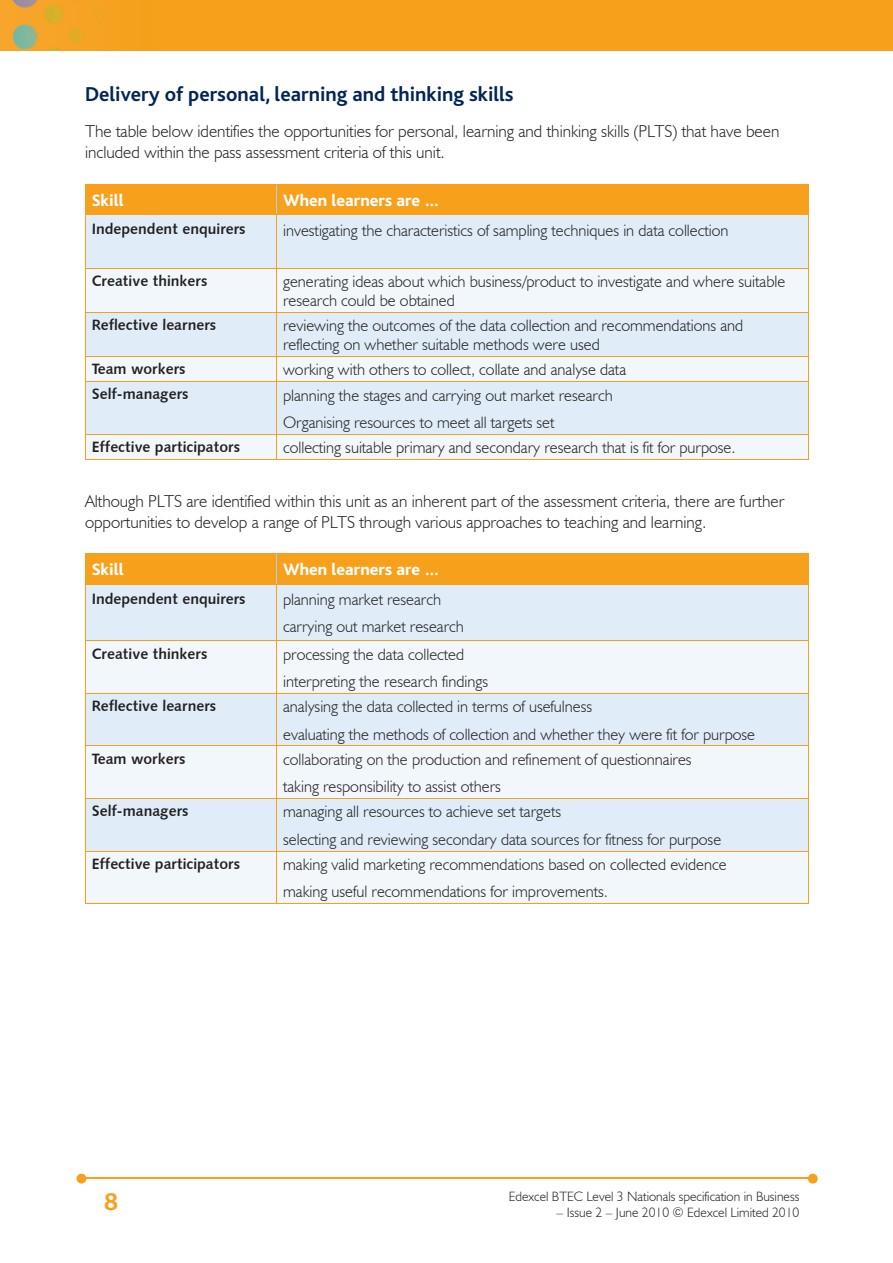
<style>
.page{position:relative;width:893px;height:1263px;background:#fff}
.page>*{position:absolute;margin:0;border:0;box-sizing:border-box;transform-origin:0 0}
.t1{font:700 25.5px "Bliss";color:#f6a01b}
.t2{font:700 21px "Bliss";color:#002556}
.t3{font:300 17.25px/21px "Humanist 521 BT";color:#231f20}
.t4{font:800 17.25px "Bliss";color:#fff}
.t5{font:300 16.5px/27.3px "Humanist 521 BT";color:#231f20}
.t6{font:15px "Humanist 531 BT Bold A";color:#231f20}
.t7{font:300 13.5px "Humanist 521 BT";color:#231f20}
</style>
<div class="page">
<img style="left:0;top:0;width:893px;height:51px">
<hr style="left:82px;top:1178px;width:728px;height:1px;background:#f6a01b">
<svg style="left:808px;top:1174px;width:10px;height:9px"></svg>
<svg style="left:77px;top:1174px;width:9px;height:9px"></svg>
<div style="left:86px;top:215px;width:722px;height:53px;background:#e0edf8"></div>
<svg style="left:86px;top:269px;width:722px;height:190px;fill:#e0edf8"></svg>
<div style="left:85px;top:185px;width:724px;height:29px;background:#f6a01b"></div>
<hr style="left:85px;top:184px;width:192px;height:1px;background:#f6a01b">
<hr style="left:277px;top:184px;width:532px;height:1px;background:#f6a01b">
<hr style="left:85px;top:215px;width:1px;height:53px;background:#f6a01b">
<hr style="left:85px;top:214px;width:192px;height:1px;background:#f6a01b">
<hr style="left:276px;top:215px;width:1px;height:53px;background:#f6a01b">
<hr style="left:808px;top:215px;width:1px;height:53px;background:#f6a01b">
<hr style="left:277px;top:214px;width:532px;height:1px;background:#f6a01b">
<hr style="left:85px;top:269px;width:1px;height:43px;background:#f6a01b">
<hr style="left:85px;top:268px;width:192px;height:1px;background:#f6a01b">
<hr style="left:276px;top:269px;width:1px;height:43px;background:#f6a01b">
<hr style="left:808px;top:269px;width:1px;height:43px;background:#f6a01b">
<hr style="left:277px;top:268px;width:532px;height:1px;background:#f6a01b">
<hr style="left:85px;top:313px;width:1px;height:43px;background:#f6a01b">
<hr style="left:85px;top:312px;width:192px;height:1px;background:#f6a01b">
<hr style="left:276px;top:313px;width:1px;height:43px;background:#f6a01b">
<hr style="left:808px;top:313px;width:1px;height:43px;background:#f6a01b">
<hr style="left:277px;top:312px;width:532px;height:1px;background:#f6a01b">
<svg style="left:85px;top:357px;width:1px;height:24px"></svg>
<hr style="left:85px;top:356px;width:192px;height:1px;background:#f6a01b">
<svg style="left:276px;top:357px;width:1px;height:24px"></svg>
<svg style="left:808px;top:357px;width:1px;height:24px"></svg>
<hr style="left:277px;top:356px;width:532px;height:1px;background:#f6a01b">
<hr style="left:85px;top:382px;width:1px;height:52px;background:#f6a01b">
<hr style="left:85px;top:381px;width:192px;height:1px;background:#f6a01b">
<hr style="left:276px;top:382px;width:1px;height:52px;background:#f6a01b">
<hr style="left:808px;top:382px;width:1px;height:52px;background:#f6a01b">
<hr style="left:277px;top:381px;width:532px;height:1px;background:#f6a01b">
<hr style="left:85px;top:459px;width:192px;height:1px;background:#f6a01b">
<svg style="left:85px;top:435px;width:1px;height:24px"></svg>
<hr style="left:85px;top:434px;width:192px;height:1px;background:#f6a01b">
<hr style="left:277px;top:459px;width:532px;height:1px;background:#f6a01b">
<svg style="left:276px;top:435px;width:1px;height:24px"></svg>
<svg style="left:808px;top:435px;width:1px;height:24px"></svg>
<hr style="left:277px;top:434px;width:532px;height:1px;background:#f6a01b">
<div style="left:86px;top:554px;width:722px;height:30px;background:#f6a01b"></div>
<div style="left:86px;top:585px;width:722px;height:55px;background:#e0edf8"></div>
<svg style="left:86px;top:641px;width:722px;height:262px;fill:#f2f7fb"></svg>
<hr style="left:276px;top:554px;width:1px;height:30px;background:#accfed">
<hr style="left:85px;top:554px;width:1px;height:30px;background:#f6a01b">
<hr style="left:808px;top:554px;width:1px;height:30px;background:#f6a01b">
<hr style="left:85px;top:553px;width:192px;height:1px;background:#f6a01b">
<hr style="left:277px;top:553px;width:532px;height:1px;background:#f6a01b">
<hr style="left:85px;top:584px;width:1px;height:56px;background:#f6a01b">
<hr style="left:85px;top:584px;width:192px;height:1px;background:#f6a01b">
<hr style="left:276px;top:584px;width:1px;height:56px;background:#f6a01b">
<hr style="left:808px;top:584px;width:1px;height:56px;background:#f6a01b">
<hr style="left:277px;top:584px;width:532px;height:1px;background:#f6a01b">
<hr style="left:85px;top:641px;width:1px;height:52px;background:#f6a01b">
<hr style="left:85px;top:640px;width:192px;height:1px;background:#f6a01b">
<hr style="left:276px;top:641px;width:1px;height:52px;background:#f6a01b">
<hr style="left:808px;top:641px;width:1px;height:52px;background:#f6a01b">
<hr style="left:277px;top:640px;width:532px;height:1px;background:#f6a01b">
<hr style="left:85px;top:694px;width:1px;height:51px;background:#f6a01b">
<hr style="left:85px;top:693px;width:192px;height:1px;background:#f6a01b">
<hr style="left:276px;top:694px;width:1px;height:51px;background:#f6a01b">
<hr style="left:808px;top:694px;width:1px;height:51px;background:#f6a01b">
<hr style="left:277px;top:693px;width:532px;height:1px;background:#f6a01b">
<hr style="left:85px;top:746px;width:1px;height:52px;background:#f6a01b">
<hr style="left:85px;top:745px;width:192px;height:1px;background:#f6a01b">
<hr style="left:276px;top:746px;width:1px;height:52px;background:#f6a01b">
<hr style="left:808px;top:746px;width:1px;height:52px;background:#f6a01b">
<hr style="left:277px;top:745px;width:532px;height:1px;background:#f6a01b">
<hr style="left:85px;top:799px;width:1px;height:52px;background:#f6a01b">
<hr style="left:85px;top:798px;width:192px;height:1px;background:#f6a01b">
<hr style="left:276px;top:799px;width:1px;height:52px;background:#f6a01b">
<hr style="left:808px;top:799px;width:1px;height:52px;background:#f6a01b">
<hr style="left:277px;top:798px;width:532px;height:1px;background:#f6a01b">
<hr style="left:85px;top:903px;width:192px;height:1px;background:#f6a01b">
<hr style="left:85px;top:851px;width:1px;height:52px;background:#f6a01b">
<hr style="left:85px;top:851px;width:192px;height:1px;background:#f6a01b">
<hr style="left:277px;top:903px;width:532px;height:1px;background:#f6a01b">
<hr style="left:276px;top:851px;width:1px;height:52px;background:#f6a01b">
<hr style="left:808px;top:851px;width:1px;height:52px;background:#f6a01b">
<hr style="left:277px;top:851px;width:532px;height:1px;background:#f6a01b">
<p class="t2" style="left:85px;top:83px;width:430px">Delivery of personal, learning and thinking skills</p>
<p class="t3" style="left:85px;top:120px;width:696px">The table below identifies the opportunities for personal, learning and thinking skills (PLTS) that have been included within the pass assessment criteria of this unit.</p>
<p class="t4" style="left:92px;top:191px;width:33px">Skill</p>
<p class="t4" style="left:283px;top:191px;width:158px">When learners are …</p>
<p class="t6" style="left:92px;top:220px;width:155px">Independent enquirers</p>
<p class="t5" style="left:283px;top:216px;width:447px">investigating the characteristics of sampling techniques in data collection</p>
<p class="t6" style="left:92px;top:272px;width:117px">Creative thinkers</p>
<p class="t5" style="left:283px;top:272px;width:504px;line-height:18.8px">generating ideas about which business/product to investigate and where suitable research could be obtained</p>
<p class="t6" style="left:92px;top:316px;width:126px">Reflective learners</p>
<p class="t5" style="left:283px;top:316px;width:462px;line-height:18.8px">reviewing the outcomes of the data collection and recommendations and reflecting on whether suitable methods were used</p>
<p class="t6" style="left:92px;top:360px;width:95px">Team workers</p>
<p class="t5" style="left:283px;top:356px;width:344px">working with others to collect, collate and analyse data</p>
<p class="t6" style="left:92px;top:385px;width:98px">Self-managers</p>
<p class="t5" style="left:283px;top:381px;width:331px">planning the stages and carrying out market research<br>Organising resources to meet all targets set</p>
<p class="t6" style="left:92px;top:438px;width:150px">Effective participators</p>
<p class="t5" style="left:283px;top:434px;width:454px">collecting suitable primary and secondary research that is fit for purpose.</p>
<p class="t3" style="left:85px;top:490px;width:701px">Although PLTS are identified within this unit as an inherent part of the assessment criteria, there are further opportunities to develop a range of PLTS through various approaches to teaching and learning.</p>
<p class="t4" style="left:92px;top:561px;width:33px">Skill</p>
<p class="t4" style="left:283px;top:561px;width:158px">When learners are …</p>
<p class="t6" style="left:92px;top:589px;width:155px">Independent enquirers</p>
<p class="t5" style="left:283px;top:585px;width:182px">planning market research carrying out market research</p>
<p class="t6" style="left:92px;top:644px;width:117px">Creative thinkers</p>
<p class="t5" style="left:283px;top:640px;width:206px">processing the data collected interpreting the research findings</p>
<p class="t6" style="left:92px;top:697px;width:126px">Reflective learners</p>
<p class="t5" style="left:283px;top:693px;width:473px">analysing the data collected in terms of usefulness<br>evaluating the methods of collection and whether they were fit for purpose</p>
<p class="t6" style="left:92px;top:749px;width:95px">Team workers</p>
<p class="t5" style="left:283px;top:745px;width:410px">collaborating on the production and refinement of questionnaires taking responsibility to assist others</p>
<p class="t6" style="left:92px;top:802px;width:98px">Self-managers</p>
<p class="t5" style="left:283px;top:798px;width:440px">managing all resources to achieve set targets<br>selecting and reviewing secondary data sources for fitness for purpose</p>
<p class="t6" style="left:92px;top:854px;width:150px">Effective participators</p>
<p class="t5" style="left:283px;top:850px;width:445px">making valid marketing recommendations based on collected evidence making useful recommendations for improvements.</p>
<h1 class="t1" style="left:104px;top:1189px;width:15px">8</h1>
<p class="t7" style="left:509px;top:1188px;width:292px">Edexcel BTEC Level 3 Nationals specification in Business</p>
<p class="t7" style="left:557px;top:1204px;width:244px">– Issue 2 – June 2010 © Edexcel Limited 2010</p>
</div>
